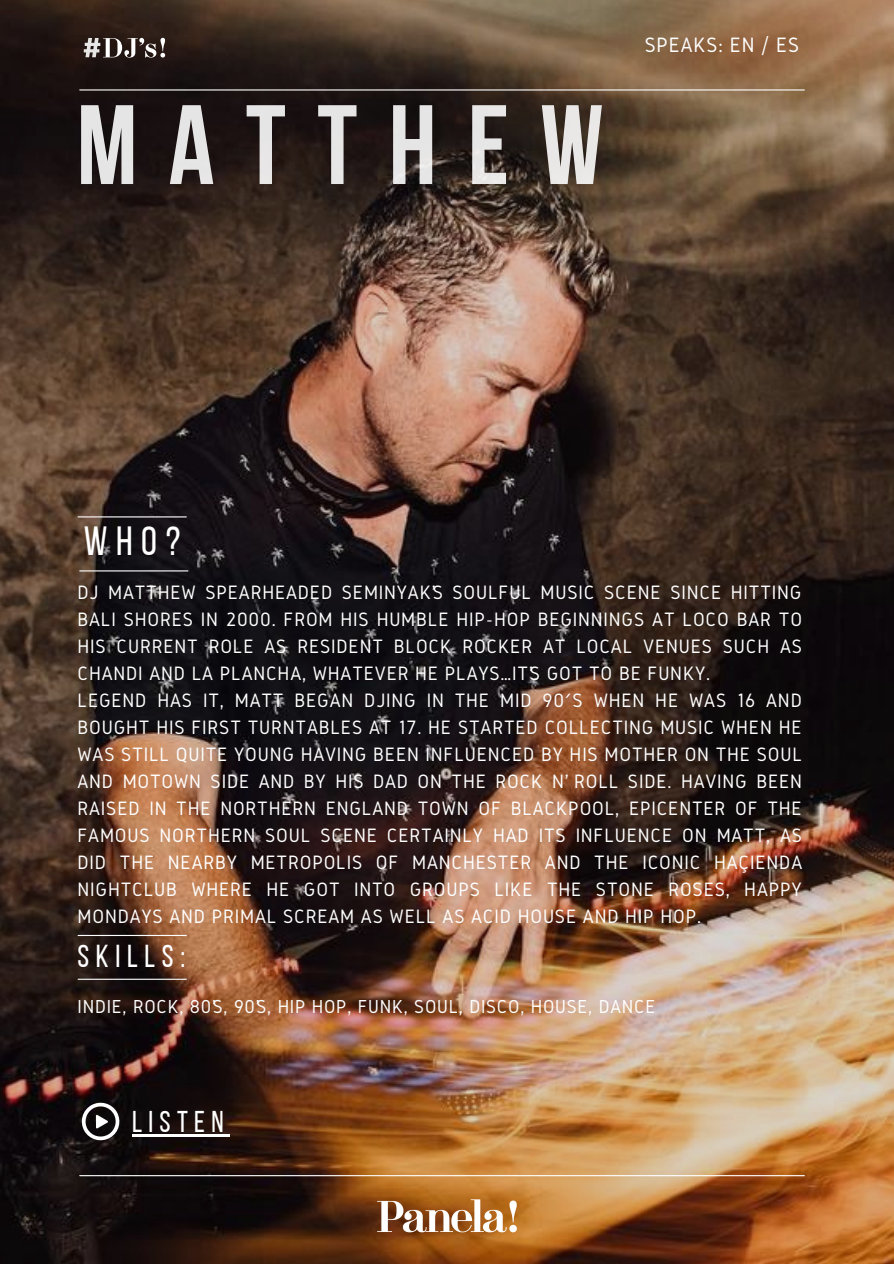
<style>
.page{position:relative;width:894px;height:1264px;background:#fff}
.page>*{position:absolute;margin:0;border:0;box-sizing:border-box;transform-origin:0 0}
.t1{font:112.65px "Bebas Neue Cyrillic";letter-spacing:.275em;color:#fff}
.t2{font:40.65px "Bebas Neue";color:#fff}
.t3{font:31.65px "Bebas Neue";letter-spacing:.21em;color:#fff}
.t4{font:30px "Bebas Neue";letter-spacing:.21em;color:#fff}
.t5{font:21.6px "Gidole";letter-spacing:.04em;color:#fff}
.t6{font:20.1px/27px "Gidole";letter-spacing:.04em;color:#fff}
.t7{font:19.5px "Gidole";letter-spacing:.04em;color:#fff}
</style>
<div class="page">
<img style="left:0;top:0;width:893px;height:1263px">
<hr style="left:80px;top:570px;width:108px;height:1px;background:#fff">
<hr style="left:78px;top:516px;width:108px;height:1px;background:#fff">
<hr style="left:80px;top:1175px;width:724px;height:1px;background:#fff">
<hr style="left:80px;top:89px;width:724px;height:1px;background:#fff">
<svg style="left:84px;top:38px;width:81px;height:20px"></svg>
<hr style="left:78px;top:934px;width:108px;height:2px;background:#fff">
<hr style="left:78px;top:978px;width:108px;height:1px;background:#fff">
<svg style="left:79px;top:1100px;width:43px;height:42px"></svg>
<hr style="left:132px;top:1134px;width:98px;height:2px;background:#fff">
<img style="left:365px;top:1192px;width:164px;height:46px">
<h1 class="t1" style="left:77px;top:99px;width:528px">MATTHEW</h1>
<p class="t5" style="left:644px;top:33px;width:156px">SPEAKS: EN / ES</p>
<h2 class="t2" style="left:84px;top:525px;width:98px">WHO?</h2>
<p class="t6" style="left:77px;top:578px;width:726px">DJ MATTHEW SPEARHEADED SEMINYAK’S SOULFUL MUSIC SCENE SINCE HITTING BALI SHORES IN 2000. FROM HIS HUMBLE HIP-HOP BEGINNINGS AT LOCO BAR TO HIS CURRENT ROLE AS RESIDENT BLOCK ROCKER AT LOCAL VENUES SUCH AS CHANDI AND LA PLANCHA, WHATEVER HE PLAYS…IT’S GOT TO BE FUNKY.<br>LEGEND HAS IT, MATT BEGAN DJING IN THE MID 90´S WHEN HE WAS 16 AND BOUGHT HIS FIRST TURNTABLES AT 17. HE STARTED COLLECTING MUSIC WHEN HE WAS STILL QUITE YOUNG HAVING BEEN INFLUENCED BY HIS MOTHER ON THE SOUL AND MOTOWN SIDE AND BY HIS DAD ON THE ROCK N’ ROLL SIDE. HAVING BEEN RAISED IN THE NORTHERN ENGLAND TOWN OF BLACKPOOL, EPICENTER OF THE FAMOUS NORTHERN SOUL SCENE CERTAINLY HAD ITS INFLUENCE ON MATT, AS DID THE NEARBY METROPOLIS OF MANCHESTER AND THE ICONIC HAÇIENDA NIGHTCLUB WHERE HE GOT INTO GROUPS LIKE THE STONE ROSES, HAPPY MONDAYS AND PRIMAL SCREAM AS WELL AS ACID HOUSE AND HIP HOP.</p>
<h3 class="t3" style="left:77px;top:943px;width:109px">SKILLS:</h3>
<p class="t7" style="left:77px;top:995px;width:579px">INDIE, ROCK, 80’S, 90’S, HIP HOP, FUNK, SOUL, DISCO, HOUSE, DANCE</p>
<h3 class="t4" style="left:132px;top:1109px;width:93px">LISTEN</h3>
</div>
